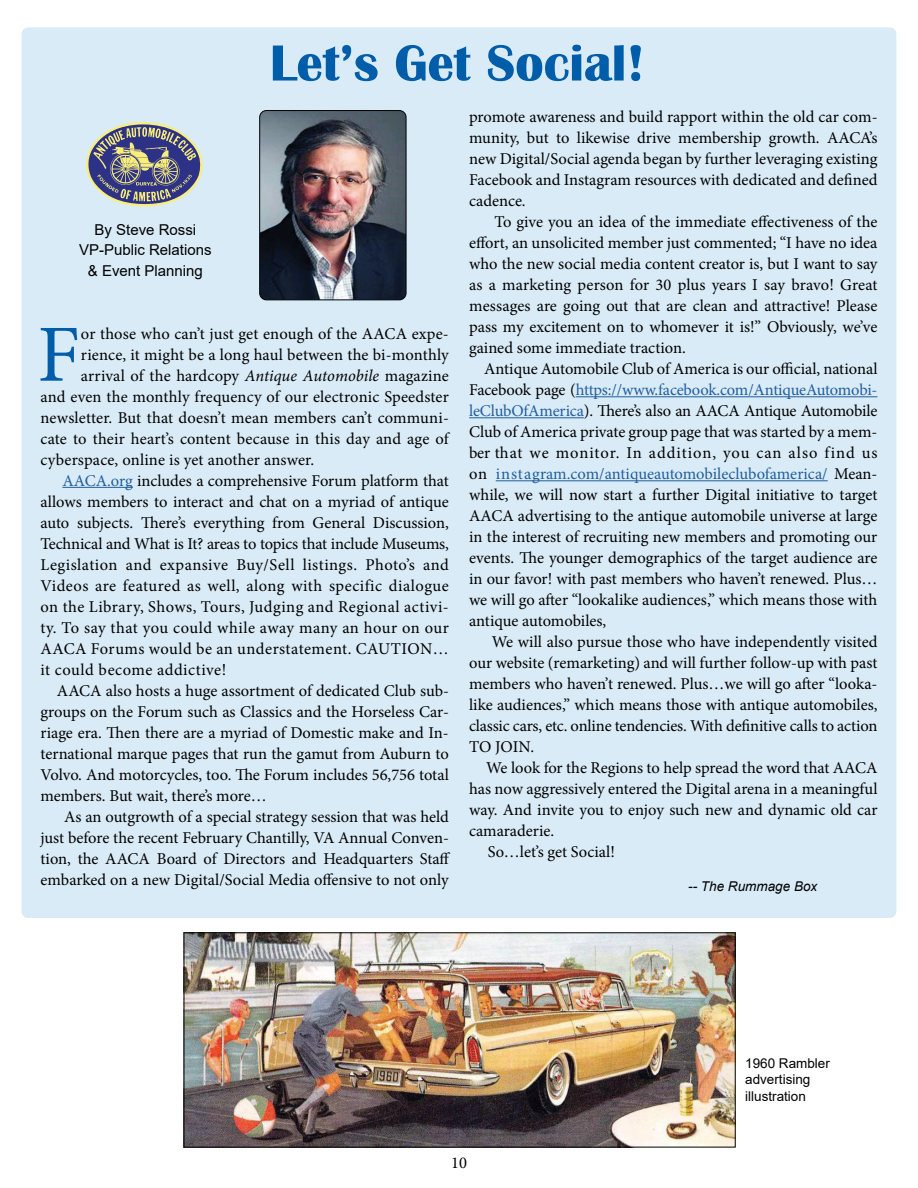
<style>
.page{position:relative;width:918px;height:1188px;background:#fff}
.page>*{position:absolute;margin:0;border:0;box-sizing:border-box;transform-origin:0 0}
.t1{font:81.15px "Minion Pro";color:#005daa}
.t2{font:16.5px/21px "Minion Pro";color:#000;text-align:justify}
.t3{font:16.5px "Minion Pro";letter-spacing:.025em;color:#000}
.t4{font:16.5px "Minion Pro";letter-spacing:.03em;color:#000}
.t5{font:15px/19.5px "Arial";color:#000;text-align:center}
.t6{font:13.5px/16.2px "Arial";color:#000}
.t7{font:italic 13.5px "Arial";color:#000}
.s1{font-style:italic}
.s2{color:#215e9e}
</style>
<div class="page">
<div style="left:22px;top:27px;width:874px;height:891px;background:#d9ebf6;border-radius:7px"></div>
<hr style="left:62px;top:487px;width:71px;height:1px;background:#215e9e">
<hr style="left:576px;top:396px;width:301px;height:1px;background:#215e9e">
<hr style="left:469px;top:417px;width:115px;height:1px;background:#215e9e">
<hr style="left:496px;top:480px;width:332px;height:1px;background:#215e9e">
<img style="left:260px;top:111px;width:146px;height:189px">
<div style="left:259px;top:110px;width:147px;height:190px;border:1px solid #000;border-radius:7px"></div>
<svg style="left:273px;top:45px;width:368px;height:36px"></svg>
<svg style="left:86px;top:122px;width:117px;height:85px"></svg>
<img style="left:186px;top:934px;width:548px;height:212px">
<div style="left:184px;top:932px;width:552px;height:216px;border:1px solid #000"></div>
<p class="t5" style="left:79px;top:220px;width:134px">By Steve Rossi<br>VP-Public Relations</p>
<p class="t5" style="left:88px;top:261px;width:117px">&amp; Event Planning</p>
<h1 class="t1" style="left:37px;top:300px;width:44px">F</h1>
<p class="t2" style="left:81px;top:323px;width:369px">or those who can’t just get enough of the AACA expe-</p>
<p class="t2" style="left:81px;top:344px;width:369px">rience, it might be a long haul between the bi-monthly</p>
<p class="t2" style="left:81px;top:365px;width:369px">arrival of the hardcopy <span class="s1">Antique Automobile</span> magazine</p>
<p class="t2" style="left:41px;top:386px;width:410px">and even the monthly frequency of our electronic Speedster</p>
<p class="t2" style="left:41px;top:407px;width:410px">newsletter. But that doesn’t mean members can’t communi-</p>
<p class="t2" style="left:41px;top:428px;width:410px">cate to their heart’s content because in this day and age of</p>
<p class="t2" style="left:41px;top:449px;width:275px">cyberspace, online is yet another answer.</p>
<p class="t2" style="left:62px;top:470px;width:388px"><span class="s2">AACA.org</span> includes a comprehensive Forum platform that</p>
<p class="t2" style="left:41px;top:491px;width:410px">allows members to interact and chat on a myriad of antique</p>
<p class="t2" style="left:41px;top:512px;width:410px">auto subjects. There’s everything from General Discussion,</p>
<p class="t2" style="left:41px;top:533px;width:410px">Technical and What is It? areas to topics that include Museums,</p>
<p class="t3" style="left:41px;top:553px;width:410px">Legislation and expansive Buy/Sell listings. Photo’s and</p>
<p class="t4" style="left:41px;top:574px;width:410px">Videos are featured as well, along with specific dialogue</p>
<p class="t4" style="left:41px;top:595px;width:410px">on the Library, Shows, Tours, Judging and Regional activi-</p>
<p class="t3" style="left:41px;top:616px;width:410px">ty. To say that you could while away many an hour on our</p>
<p class="t3" style="left:41px;top:637px;width:410px">AACA Forums would be an understatement. CAUTION…</p>
<p class="t4" style="left:41px;top:658px;width:187px">it could become addictive!</p>
<p class="t2" style="left:57px;top:680px;width:394px">AACA also hosts a huge assortment of dedicated Club sub-</p>
<p class="t2" style="left:41px;top:701px;width:410px">groups on the Forum such as Classics and the Horseless Car-</p>
<p class="t2" style="left:41px;top:722px;width:410px">riage era. Then there are a myriad of Domestic make and In-</p>
<p class="t2" style="left:41px;top:743px;width:410px">ternational marque pages that run the gamut from Auburn to</p>
<p class="t2" style="left:41px;top:764px;width:410px">Volvo. And motorcycles, too. The Forum includes 56,756 total</p>
<p class="t2" style="left:41px;top:785px;width:228px">members. But wait, there’s more…</p>
<p class="t2" style="left:64px;top:806px;width:386px">As an outgrowth of a special strategy session that was held</p>
<p class="t2" style="left:41px;top:827px;width:410px">just before the recent February Chantilly, VA Annual Conven-</p>
<p class="t2" style="left:41px;top:848px;width:411px">tion, the AACA Board of Directors and Headquarters Staff</p>
<p class="t2" style="left:41px;top:869px;width:410px">embarked on a new Digital/Social Media offensive to not only</p>
<p class="t2" style="left:469px;top:106px;width:410px">promote awareness and build rapport within the old car com&shy;munity, but to likewise drive membership growth. AACA’s new Digital/Social agenda began by further leveraging existing Facebook and Instagram resources with dedicated and defined cadence.</p>
<p class="t2" style="left:469px;top:211px;width:410px;text-indent:25px">To give you an idea of the immediate effectiveness of the effort, an unsolicited member just commented; “I have no idea who the new social media content creator is, but I want to say as a marketing person for 30 plus years I say bravo! Great messages are going out that are clean and attractive! Please pass my excitement on to whomever it is!” Obviously, we’ve gained some immediate traction.</p>
<p class="t2" style="left:469px;top:359px;width:410px;text-indent:15px">Antique Automobile Club of America is our official, national Facebook page (<span class="s2">https://www.facebook.com/AntiqueAutomobi&shy;leClubOfAmerica</span>). There’s also an AACA Antique Automobile Club of America private group page that was started by a mem&shy;ber that we monitor. In addition, you can also find us on <span class="s2">instagram.com/antiqueautomobileclubofamerica/</span> Mean&shy;while, we will now start a further Digital initiative to target AACA advertising to the antique automobile universe at large in the interest of recruiting new members and promoting our events. The younger demographics of the target audience are in our favor! with past members who haven’t renewed. Plus… we will go after “lookalike audiences,” which means those with antique automobiles,</p>
<p class="t2" style="left:469px;top:632px;width:410px;text-indent:23px">We will also pursue those who have independently visited our website (remarketing) and will further follow-up with past members who haven’t renewed. Plus…we will go after “looka&shy;like audiences,” which means those with antique automobiles, classic cars, etc. online tendencies. With definitive calls to action TO JOIN.</p>
<p class="t2" style="left:486px;top:758px;width:393px">We look for the Regions to help spread the word that AACA</p>
<p class="t2" style="left:469px;top:779px;width:410px">has now aggressively entered the Digital arena in a meaningful</p>
<p class="t2" style="left:469px;top:800px;width:410px">way. And invite you to enjoy such new and dynamic old car</p>
<p class="t2" style="left:469px;top:821px;width:87px">camaraderie.</p>
<p class="t2" style="left:488px;top:842px;width:129px">So…let’s get Social!</p>
<p class="t7" style="left:688px;top:877px;width:131px">-- The Rummage Box</p>
<p class="t6" style="left:745px;top:1055px;width:86px">1960 Rambler advertising illustration</p>
<p class="t2" style="left:451px;top:1152px;width:17px">10</p>
</div>
